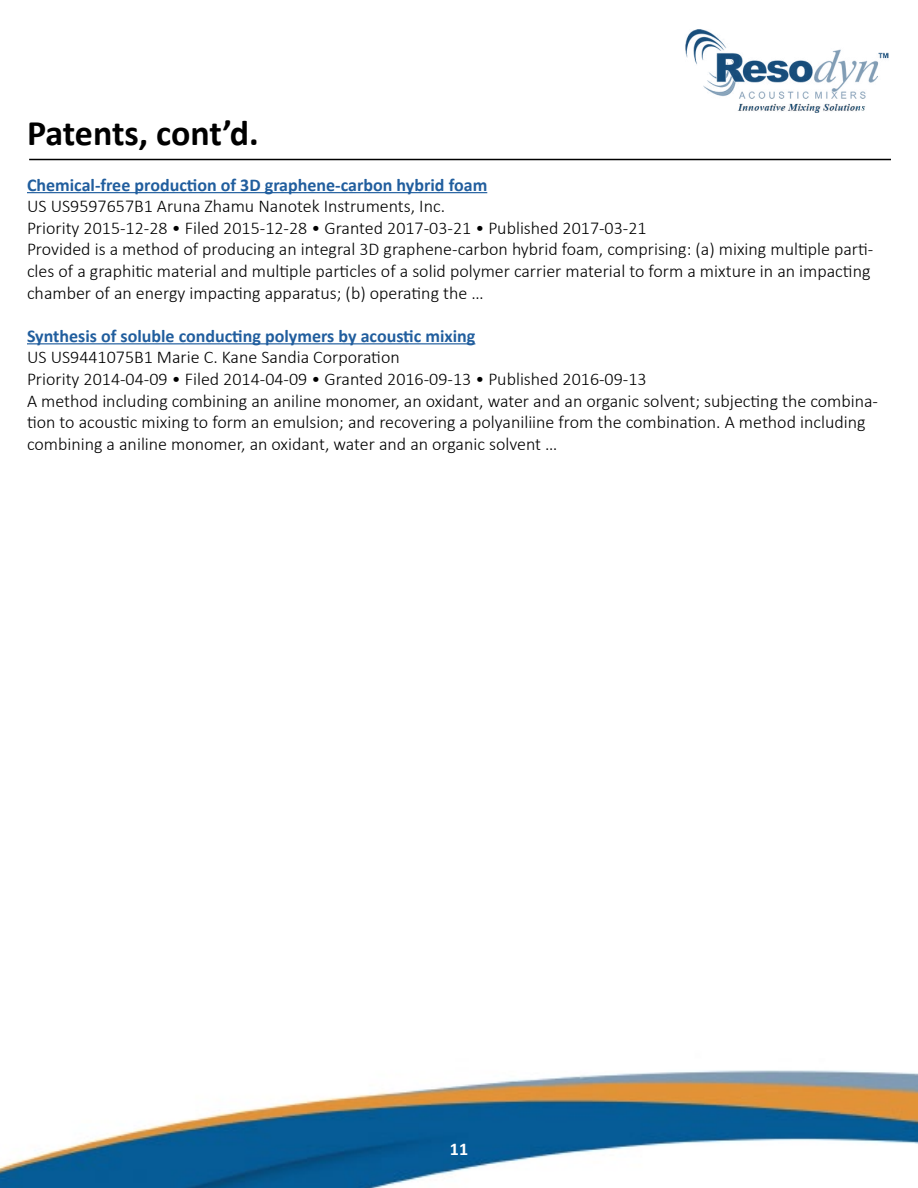
<style>
.page{position:relative;width:918px;height:1188px;background:#fff}
.page>*{position:absolute;margin:0;border:0;box-sizing:border-box;transform-origin:0 0}
.t1{font:700 36px "Calibri";letter-spacing:-.01em;color:#000}
.t2{font:300 18px/21.6px "Calibri";color:#000}
.t3{font:700 18px "Calibri";color:#215e9e}
.t4{font:700 18px "Calibri";color:#fff}
</style>
<div class="page">
<img style="left:0;top:1070px;width:918px;height:118px">
<hr style="left:29px;top:159px;width:862px;height:1px;background:#000">
<hr style="left:27px;top:192px;width:460px;height:1px;background:#215e9e">
<hr style="left:27px;top:343px;width:448px;height:1px;background:#215e9e">
<img style="left:685px;top:30px;width:204px;height:82px">
<h1 class="t1" style="left:27px;top:108px;width:233px">Patents, cont’d.</h1>
<p class="t3" style="left:27px;top:172px;width:462px">Chemical-free production of 3D graphene-carbon hybrid foam</p>
<p class="t2" style="left:27px;top:195px;width:848px">US US9597657B1 Aruna Zhamu Nanotek Instruments, Inc.<br>Priority 2015-12-28 • Filed 2015-12-28 • Granted 2017-03-21 • Published 2017-03-21<br>Provided is a method of producing an integral 3D graphene-carbon hybrid foam, comprising: (a) mixing multiple parti&shy;cles of a graphitic material and multiple particles of a solid polymer carrier material to form a mixture in an impacting chamber of an energy impacting apparatus; (b) operating the …</p>
<p class="t3" style="left:27px;top:323px;width:450px">Synthesis of soluble conducting polymers by acoustic mixing</p>
<p class="t2" style="left:27px;top:346px;width:853px">US US9441075B1 Marie C. Kane Sandia Corporation<br>Priority 2014-04-09 • Filed 2014-04-09 • Granted 2016-09-13 • Published 2016-09-13<br>A method including combining an aniline monomer, an oxidant, water and an organic solvent; subjecting the combina&shy;tion to acoustic mixing to form an emulsion; and recovering a polyaniliine from the combination. A method including combining a aniline monomer, an oxidant, water and an organic solvent …</p>
<p class="t4" style="left:450px;top:1142px;width:20px">11</p>
</div>
